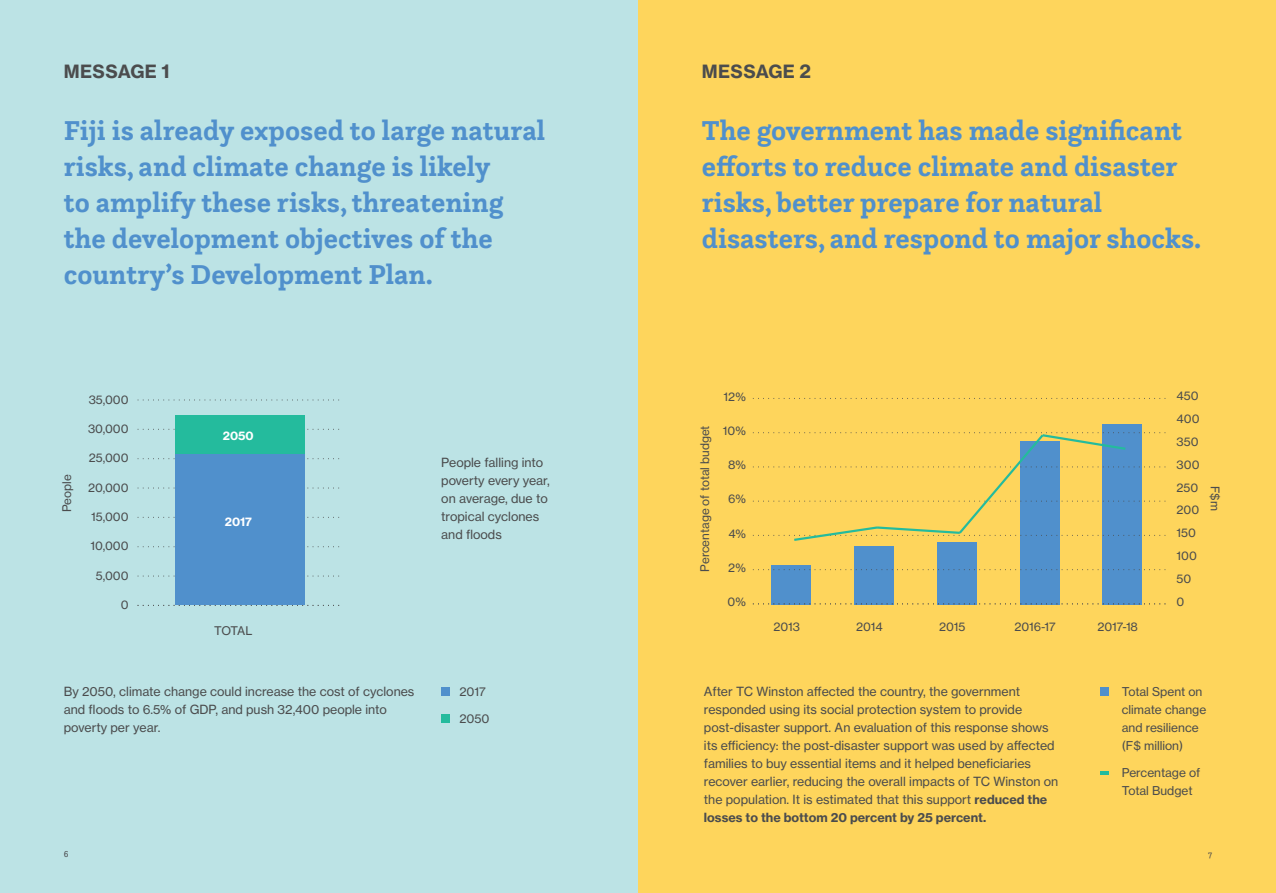
<style>
.page{position:relative;width:1276px;height:893px;background:#fff}
.page>*{position:absolute;margin:0;border:0;box-sizing:border-box;transform-origin:0 0}
._09A__Message_text{font:700 28.5px/36px "Questa Slab";color:#5090cc}
.Box_Heading{font:18px "N Haas Grotesk TX Std 75 Bd";letter-spacing:.015em;color:#4b4c4d}
._04__Text_8_3_12{font:12.45px/18px "N Haas Grotesk TX Std 55 Rg";color:#4b4c4d}
._12__Figure_text_-_M{font:12px/18px "N Haas Grotesk TX Std 55 Rg";color:#4b4c4d}
.t1{font:11.7px/14.1px "N Haas Grotesk TX Std 55 Rg";color:#4b4c4d}
.t2{font:11.7px "N Haas Grotesk TX Std 75 Bd";color:#fff}
.Messgae_text{font:9px "Questa Slab";color:#49494c}
.s1{font-family:"N Haas Grotesk TX Std 75 Bd"}
</style>
<div class="page">
<div style="left:0;top:0;width:638px;height:893px;background:#bce3e5"></div>
<div style="left:638px;top:0;width:638px;height:893px;background:#fed55c"></div>
<div style="left:771px;top:565px;width:40px;height:39px;background:#5090cc"></div>
<div style="left:854px;top:546px;width:40px;height:58px;background:#5090cc"></div>
<div style="left:937px;top:542px;width:39px;height:62px;background:#5090cc"></div>
<div style="left:1019px;top:441px;width:40px;height:163px;background:#5090cc"></div>
<div style="left:1102px;top:424px;width:40px;height:180px;background:#5090cc"></div>
<svg style="left:753px;top:603px;width:413px;height:1px"></svg>
<svg style="left:753px;top:569px;width:413px;height:1px"></svg>
<svg style="left:753px;top:398px;width:413px;height:1px"></svg>
<svg style="left:753px;top:432px;width:413px;height:110px"></svg>
<svg style="left:138px;top:605px;width:202px;height:1px"></svg>
<svg style="left:138px;top:576px;width:201px;height:1px"></svg>
<svg style="left:138px;top:546px;width:202px;height:1px"></svg>
<svg style="left:138px;top:517px;width:202px;height:1px"></svg>
<svg style="left:138px;top:488px;width:201px;height:1px"></svg>
<svg style="left:138px;top:458px;width:202px;height:1px"></svg>
<svg style="left:138px;top:429px;width:202px;height:1px"></svg>
<svg style="left:138px;top:400px;width:201px;height:1px"></svg>
<div style="left:176px;top:415px;width:129px;height:40px;background:#24bb9d"></div>
<div style="left:176px;top:455px;width:129px;height:150px;background:#5090cc"></div>
<div style="left:441px;top:688px;width:9px;height:8px;background:#5090cc"></div>
<div style="left:441px;top:714px;width:9px;height:9px;background:#24bb9d"></div>
<div style="left:1100px;top:688px;width:9px;height:8px;background:#5090cc"></div>
<svg style="left:1100px;top:771px;width:9px;height:3px"></svg>
<p class="Box_Heading" style="left:64px;top:60px;width:107px">MESSAGE 1</p>
<p class="Box_Heading" style="left:702px;top:60px;width:111px">MESSAGE 2</p>
<p class="_09A__Message_text" style="left:64px;top:112px;width:483px">Fiji is already exposed to large natural risks, and climate change is likely<br>to amplify these risks, threatening the development objectives of the country’s Development Plan.</p>
<p class="_09A__Message_text" style="left:702px;top:112px;width:501px">The government has made significant efforts to reduce climate and disaster risks, better prepare for natural disasters, and respond to major shocks.</p>
<p class="t1" style="left:89px;top:392px;width:41px">35,000</p>
<p class="t1" style="left:723px;top:389px;width:24px">12%</p>
<p class="t1" style="left:1176px;top:389px;width:24px">450</p>
<p class="t1" style="left:60px;top:512px;width:39px;rotate:-90deg">People</p>
<p class="t1" style="left:88px;top:422px;width:42px">30,000</p>
<p class="t1" style="left:89px;top:451px;width:41px">25,000</p>
<p class="t1" style="left:88px;top:480px;width:42px">20,000</p>
<p class="t1" style="left:91px;top:510px;width:39px">15,000</p>
<p class="t1" style="left:91px;top:539px;width:39px">10,000</p>
<p class="t1" style="left:96px;top:568px;width:34px">5,000</p>
<p class="t2" style="left:223px;top:428px;width:32px">2050</p>
<p class="t2" style="left:225px;top:514px;width:29px">2017</p>
<p class="_04__Text_8_3_12" style="left:441px;top:454px;width:110px">People falling into poverty every year, on average, due to tropical cyclones and floods</p>
<p class="t1" style="left:698px;top:572px;width:148px;rotate:-90deg">Percentage of total budget</p>
<p class="t1" style="left:723px;top:424px;width:25px">10%</p>
<p class="t1" style="left:728px;top:458px;width:19px">8%</p>
<p class="t1" style="left:728px;top:492px;width:19px">6%</p>
<p class="t1" style="left:728px;top:526px;width:19px">4%</p>
<p class="t1" style="left:728px;top:560px;width:19px">2%</p>
<p class="t1" style="left:1176px;top:412px;width:25px">400</p>
<p class="t1" style="left:1176px;top:435px;width:23px">350</p>
<p class="t1" style="left:1176px;top:457px;width:24px">300</p>
<p class="t1" style="left:1176px;top:480px;width:23px">250</p>
<p class="t1" style="left:1176px;top:503px;width:24px">200</p>
<p class="t1" style="left:1176px;top:526px;width:21px">150</p>
<p class="t1" style="left:1176px;top:549px;width:22px">100</p>
<p class="t1" style="left:1176px;top:571px;width:16px">50</p>
<p class="t1" style="left:1222px;top:486px;width:26px;rotate:90deg">F$m</p>
<p class="t1" style="left:121px;top:598px;width:9px">0</p>
<p class="t1" style="left:727px;top:595px;width:20px">0%</p>
<p class="t1" style="left:1176px;top:594px;width:9px">0</p>
<p class="t1" style="left:214px;top:624px;width:40px">TOTAL</p>
<p class="t1" style="left:773px;top:619px;width:28px">2013</p>
<p class="t1" style="left:856px;top:619px;width:28px">2014</p>
<p class="t1" style="left:939px;top:619px;width:28px">2015</p>
<p class="t1" style="left:1014px;top:619px;width:43px">2016-17</p>
<p class="t1" style="left:1097px;top:619px;width:42px">2017-18</p>
<p class="_04__Text_8_3_12" style="left:64px;top:683px;width:352px">By 2050, climate change could increase the cost of cyclones and floods to 6.5% of GDP, and push 32,400 people into poverty per year.</p>
<p class="_12__Figure_text_-_M" style="left:459px;top:683px;width:28px">2017</p>
<p class="_12__Figure_text_-_M" style="left:459px;top:709px;width:32px">2050</p>
<p class="_04__Text_8_3_12" style="left:704px;top:683px;width:356px">After TC Winston affected the country, the government responded using its social protection system to provide post-disaster support. An evaluation of this response shows its efficiency: the post-disaster support was used by affected families to buy essential items and it helped beneficiaries recover earlier, reducing the overall impacts of TC Winston on the population. It is estimated that this support <span class="s1">reduced the losses to the bottom 20 percent by 25 percent.</span></p>
<p class="t1" style="left:932px;top:801px;width:40px">TOTAL</p>
<p class="t1" style="left:709px;top:801px;width:50px">Tropical cyclones</p>
<p class="t1" style="left:788px;top:815px;width:35px">floods</p>
<p class="t1" style="left:862px;top:815px;width:35px">floods</p>
<p class="_12__Figure_text_-_M" style="left:1121px;top:683px;width:86px">Total Spent on climate change and resilience (F$ million)</p>
<p class="_12__Figure_text_-_M" style="left:1121px;top:763px;width:80px">Percentage of<br>Total Budget</p>
<p class="Messgae_text" style="left:64px;top:848px;width:6px">6</p>
<p class="Messgae_text" style="left:1208px;top:848px;width:6px">7</p>
</div>
